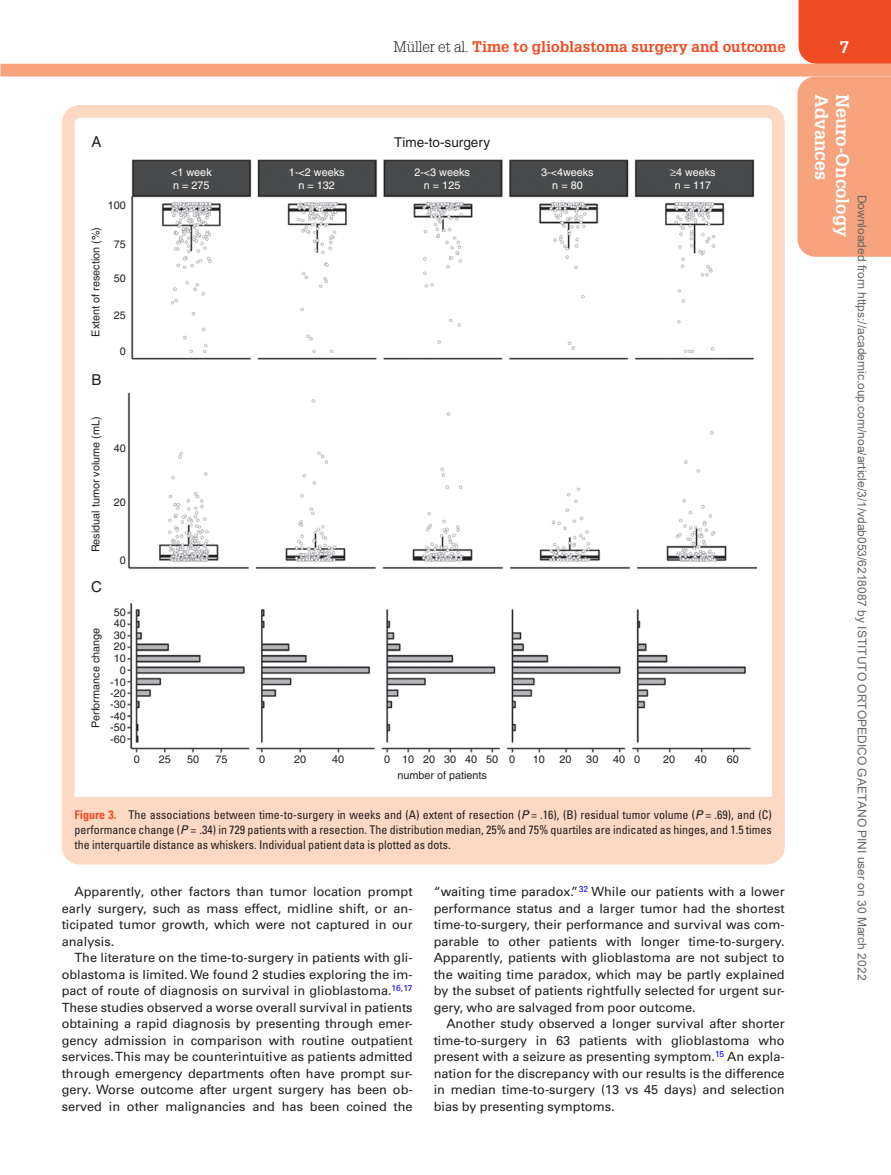
<style>
.page{position:relative;width:891px;height:1175px;background:#fff}
.page>*{position:absolute;margin:0;border:0;box-sizing:border-box;transform-origin:0 0}
.t1{font:700 18px "Glypha LT Std";color:#fff}
.t2{font:700 16.5px "Glypha LT Std";color:#fff}
.t3{font:700 15px "Glypha LT Std";color:#f04b22}
.t4{font:15px "Helvetica";color:#231f20}
.t5{font:13.5px "Helvetica";color:#231f20}
.t6{font:12.75px/16.5px "Univers LT Std";color:#231f20;text-align:justify}
.t7{font:condensed 12px/15px "Univers LT Std";color:#231f20;text-align:justify}
.t8{font:12px "Arial";color:#666}
.t9{font:10.8px/11.7px "Helvetica";color:#231f20;text-align:center}
.t10{font:10.8px/13px "Helvetica";color:#fff;text-align:center}
.s1{font-weight:300;color:#231f20}
.s2{font-weight:700;color:#f04b22}
.s3{font-style:italic;font-stretch:normal}
</style>
<div class="page">
<div style="left:799px;top:0;width:92px;height:64px;background:#f04b22"></div>
<div style="left:1px;top:64px;width:890px;height:12px;background:#f7a37d"></div>
<div style="left:797px;top:76px;width:94px;height:181px;background:#f7a37d"></div>
<div style="left:65px;top:797px;width:716px;height:59px;background:#fdd8c3"></div>
<img style="left:128px;top:160px;width:628px;height:593px">
<div style="left:62px;top:105px;width:723px;height:759px;border:13px solid #fdd8c3;border-radius:12px"></div>
<p class="t3" style="left:394px;top:37px;width:394px"><span class="s1">Müller et al.</span> Time to glioblastoma surgery and outcome</p>
<p class="t2" style="left:840px;top:37px;width:11px">7</p>
<h1 class="t1" style="left:833px;top:94px;width:88px;rotate:90deg">Advances</h1>
<h1 class="t1" style="left:854px;top:94px;width:145px;rotate:90deg">Neuro-Oncology</h1>
<p class="t4" style="left:92px;top:133px;width:12px">A</p>
<p class="t5" style="left:394px;top:135px;width:97px">Time-to-surgery</p>
<p class="t10" style="left:289px;top:165px;width:57px">1-&lt;2 weeks n = 132</p>
<p class="t10" style="left:414px;top:165px;width:57px">2-&lt;3 weeks n = 125</p>
<p class="t10" style="left:171px;top:165px;width:42px;text-align:left">&lt;1 week n = 275</p>
<p class="t10" style="left:541px;top:165px;width:54px">3-&lt;4weeks n = 80</p>
<p class="t10" style="left:670px;top:165px;width:47px">≥4 weeks n = 117</p>
<p class="t8" style="left:866px;top:195px;width:787px;rotate:90deg">Downloaded from https://academic.oup.com/noa/article/3/1/vdab053/6218087 by ISTITUTO ORTOPEDICO GAETANO PINI user on 30 March 2022</p>
<p class="t9" style="left:108px;top:199px;width:20px">100</p>
<p class="t9" style="left:114px;top:238px;width:14px">75</p>
<p class="t9" style="left:90px;top:337px;width:111px;rotate:-90deg">Extent of resection (%)</p>
<p class="t9" style="left:114px;top:272px;width:14px">50</p>
<p class="t9" style="left:114px;top:309px;width:14px">25</p>
<p class="t9" style="left:120px;top:345px;width:8px">0</p>
<p class="t4" style="left:92px;top:371px;width:12px">B</p>
<p class="t9" style="left:90px;top:552px;width:137px;rotate:-90deg">Residual tumor volume (mL)</p>
<p class="t9" style="left:114px;top:442px;width:14px">40</p>
<p class="t9" style="left:114px;top:496px;width:14px">20</p>
<p class="t9" style="left:120px;top:554px;width:8px">0</p>
<p class="t4" style="left:91px;top:578px;width:12px">C</p>
<p class="t9" style="left:114px;top:606px;width:14px">50<br>40<br>30<br>20<br>10<br>0</p>
<p class="t9" style="left:110px;top:676px;width:17px;text-align:justify">-10 -20 -30 -40 -50 -60</p>
<p class="t9" style="left:90px;top:727px;width:101px;rotate:-90deg">Performance change</p>
<p class="t9" style="left:134px;top:753px;width:8px">0</p>
<p class="t9" style="left:159px;top:753px;width:14px">25</p>
<p class="t9" style="left:187px;top:753px;width:14px">50</p>
<p class="t9" style="left:215px;top:753px;width:14px">75</p>
<p class="t9" style="left:259px;top:753px;width:8px">0</p>
<p class="t9" style="left:294px;top:753px;width:14px">20</p>
<p class="t9" style="left:332px;top:753px;width:14px">40</p>
<p class="t9" style="left:384px;top:753px;width:133px">0 1020304050 0</p>
<p class="t9" style="left:533px;top:753px;width:14px">10</p>
<p class="t9" style="left:560px;top:753px;width:14px">20</p>
<p class="t9" style="left:586px;top:753px;width:14px">30</p>
<p class="t9" style="left:613px;top:753px;width:29px">40 0</p>
<p class="t9" style="left:663px;top:753px;width:14px">20</p>
<p class="t9" style="left:695px;top:753px;width:14px">40</p>
<p class="t9" style="left:727px;top:753px;width:14px">60</p>
<p class="t9" style="left:397px;top:769px;width:91px">number of patients</p>
<p class="t7" style="left:74px;top:806px;width:699px"><span class="s2">Figure 3.</span> The associations between time-to-surgery in weeks and (A) extent of resection (<span class="s3">P</span> = .16), (B) residual tumor volume (<span class="s3">P</span> = .69), and (C) performance change (<span class="s3">P</span> = .34) in 729 patients with a resection. The distribution median, 25% and 75% quartiles are indicated as hinges, and 1.5 times the interquartile distance as whiskers. Individual patient data is plotted as dots.</p>
<p class="t6" style="left:434px;top:883px;width:353px">“waiting time paradox.”<sup>32</sup> While our patients with a lower performance status and a larger tumor had the shortest time-to-surgery, their performance and survival was com&shy;parable to other patients with longer time-to-surgery.<br>Apparently, patients with glioblastoma are not subject to the waiting time paradox, which may be partly explained by the subset of patients rightfully selected for urgent sur&shy;gery, who are salvaged from poor outcome.</p>
<p class="t6" style="left:434px;top:1015px;width:353px;text-indent:13px">Another study observed a longer survival after shorter time-to-surgery in 63 patients with glioblastoma who present with a seizure as presenting symptom.<sup>15</sup> An expla&shy;nation for the discrepancy with our results is the difference in median time-to-surgery (13 vs 45 days) and selection bias by presenting symptoms.</p>
<p class="t6" style="left:62px;top:883px;width:353px;text-indent:13px">Apparently, other factors than tumor location prompt early surgery, such as mass effect, midline shift, or an&shy;ticipated tumor growth, which were not captured in our analysis.</p>
<p class="t6" style="left:62px;top:949px;width:353px;text-indent:13px">The literature on the time-to-surgery in patients with gli&shy;oblastoma is limited. We found 2 studies exploring the im&shy;pact of route of diagnosis on survival in glioblastoma.<sup>16</sup><sup>,</sup><sup>17<br></sup>These studies observed a worse overall survival in patients obtaining a rapid diagnosis by presenting through emer&shy;gency admission in comparison with routine outpatient services. This may be counterintuitive as patients admitted through emergency departments often have prompt sur&shy;gery. Worse outcome after urgent surgery has been ob&shy;served in other malignancies and has been coined the</p>
</div>
